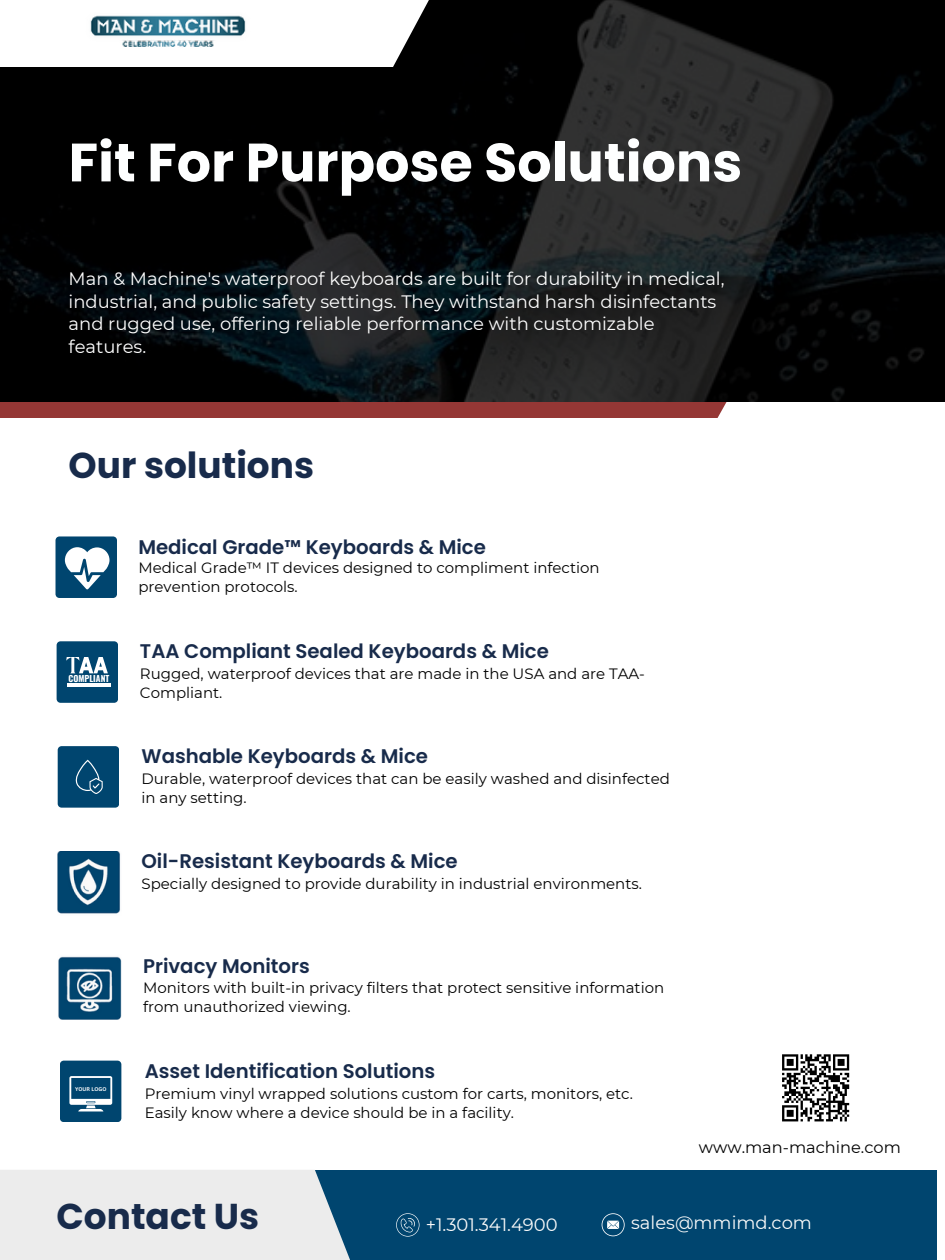
<style>
.page{position:relative;width:945px;height:1260px;background:#fff}
.page>*{position:absolute;margin:0;border:0;box-sizing:border-box;transform-origin:0 0}
.t1{font:700 53.9px "Poppins";color:#feffff}
.t2{font:700 35.88px "Poppins";color:#182b4b}
.t3{font:600 19.78px "Poppins";color:#182b4b}
.t4{font:18.03px/22.4px "Montserrat";color:#fff}
.t5{font:18.03px "Montserrat";color:#fafafa}
.t6{font:16.28px "Montserrat";color:#000}
.t7{font:15.05px/18.7px "Montserrat";color:#000}
.t8{font:700 8.58px "Oswald";color:#fff}
.t9{font:700 5.25px "Canva Sans";color:#fff}
</style>
<div class="page">
<div style="left:234px;top:1170px;width:702px;height:90px;background:#00456f"></div>
<svg style="left:0;top:1170px;width:420px;height:90px;fill:#ececec"></svg>
<svg style="left:56px;top:536px;width:61px;height:62px"></svg>
<div style="left:0;top:402px;width:727px;height:16px;background:#953735"></div>
<svg style="left:0;top:0;width:945px;height:402px;background:#0d0e0f"></svg>
<svg style="left:0;top:0;width:473px;height:67px"></svg>
<img style="left:81px;top:11px;width:174px;height:37px">
<svg style="left:57px;top:641px;width:61px;height:62px;background:#1c597e"></svg>
<hr style="left:67px;top:683px;width:44px;height:1px;background:#fff">
<hr style="left:67px;top:685px;width:44px;height:2px;background:#fff">
<svg style="left:58px;top:746px;width:61px;height:62px;background:#0b4d75"></svg>
<svg style="left:60px;top:1061px;width:61px;height:61px;background:#215d81"></svg>
<svg style="left:602px;top:1213px;width:23px;height:23px"></svg>
<svg style="left:396px;top:1213px;width:23px;height:24px"></svg>
<img style="left:57px;top:851px;width:65px;height:168px">
<svg style="left:782px;top:1054px;width:68px;height:68px"></svg>
<p class="t1" style="left:69px;top:125px;width:675px">Fit For Purpose Solutions</p>
<p class="t4" style="left:69px;top:268px;width:657px">Man &amp; Machine's waterproof keyboards are built for durability in medical, industrial, and public safety settings. They withstand harsh disinfectants and rugged use, offering reliable performance with customizable features.</p>
<h5 class="t2" style="left:69px;top:441px;width:247px">Our solutions</h5>
<h3 class="t3" style="left:138px;top:533px;width:349px">Medical Grade™ Keyboards &amp; Mice</h3>
<p class="t7" style="left:138px;top:559px;width:463px">Medical Grade™ IT devices designed to compliment infection prevention protocols.</p>
<p class="t8" style="left:69px;top:671px;width:42px">COMPLIANT</p>
<p class="t9" style="left:75px;top:1086px;width:33px">YOUR LOGO</p>
<h5 class="t3" style="left:140px;top:638px;width:410px">TAA Compliant Sealed Keyboards &amp; Mice</h5>
<h3 class="t7" style="left:140px;top:664px;width:506px">Rugged, waterproof devices that are made in the USA and are TAA-<br>Compliant.</h3>
<h5 class="t3" style="left:142px;top:742px;width:288px">Washable Keyboards &amp; Mice</h5>
<h3 class="t7" style="left:142px;top:770px;width:530px">Durable, waterproof devices that can be easily washed and disinfected in any setting.</h3>
<p class="t3" style="left:142px;top:847px;width:318px">Oil-Resistant Keyboards &amp; Mice</p>
<h5 class="t7" style="left:142px;top:874px;width:502px">Specially designed to provide durability in industrial environments.</h5>
<h3 class="t3" style="left:143px;top:952px;width:168px">Privacy Monitors</h3>
<h5 class="t7" style="left:143px;top:979px;width:523px">Monitors with built-in privacy filters that protect sensitive information from unauthorized viewing.</h5>
<h3 class="t3" style="left:145px;top:1057px;width:292px">Asset Identification Solutions</h3>
<p class="t7" style="left:145px;top:1084px;width:490px">Premium vinyl wrapped solutions custom for carts, monitors, etc.<br>Easily know where a device should be in a facility.</p>
<p class="t6" style="left:699px;top:1137px;width:203px">www.man-machine.com</p>
<h5 class="t2" style="left:57px;top:1192px;width:204px">Contact Us</h5>
<p class="t5" style="left:426px;top:1213px;width:133px">+1.301.341.4900</p>
<h3 class="t5" style="left:631px;top:1212px;width:182px">sales@mmimd.com</h3>
</div>
